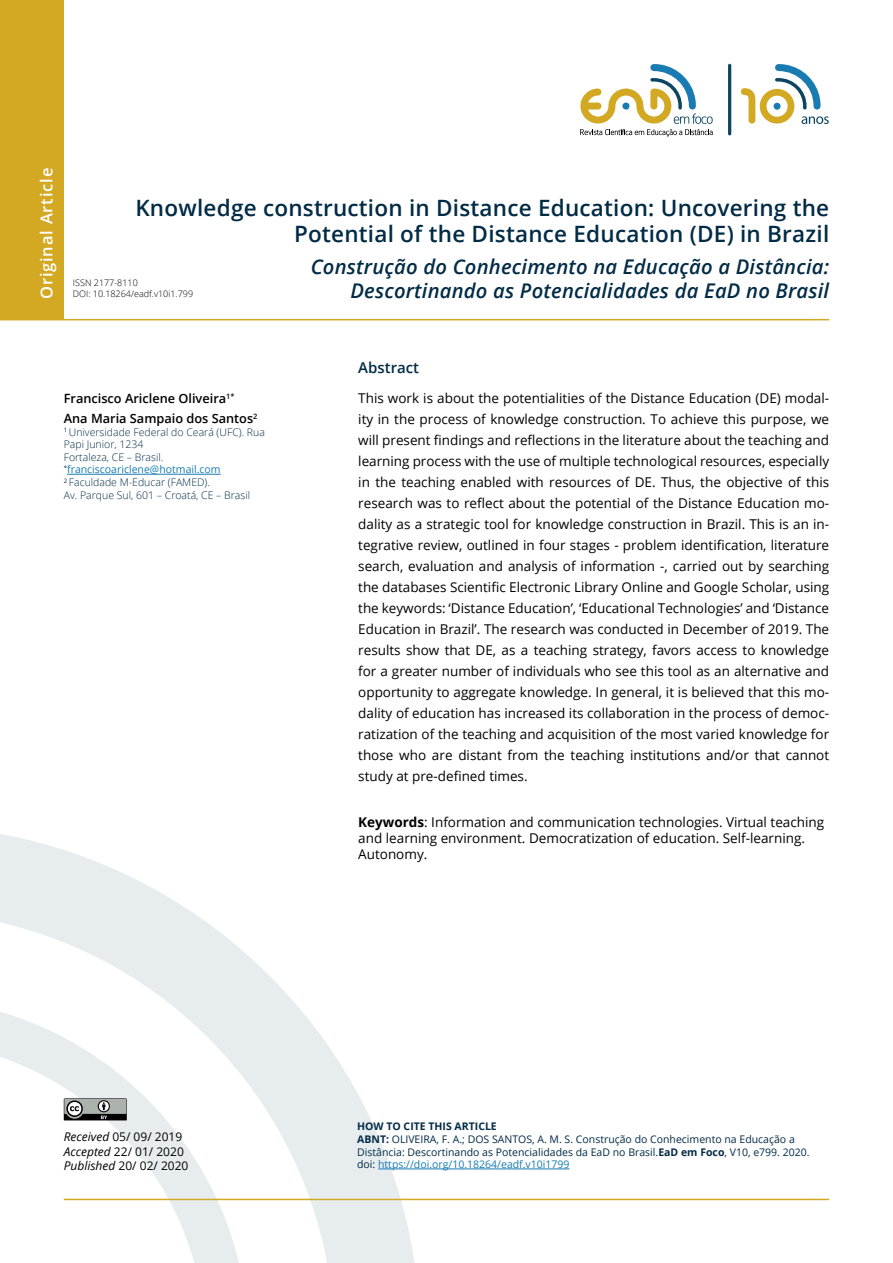
<style>
.page{position:relative;width:893px;height:1263px;background:#fff}
.page>*{position:absolute;margin:0;border:0;box-sizing:border-box;transform-origin:0 0}
.titulo_artigo{font:600 22.5px/25.5px "Open Sans";letter-spacing:.01em;color:#022b46;text-align:right}
.titulo_artigo_inglês{font:italic 600 20.25px "Open Sans";letter-spacing:.01em;color:#022b46}
.t1{font:600 16.5px "Open Sans";letter-spacing:.05em;color:#fff}
.Resumo{font:600 15px "Open Sans";color:#022b46}
.texto_resumo{font:13.5px/21px "Open Sans";color:#000;text-align:justify}
.palavras_chave{font:13.5px/16.2px "Open Sans";color:#000}
.Autor{font:600 12.75px "Open Sans";color:#000}
.t2{font:12px/14.4px "Open Sans";color:#000}
.t3{font:10.5px/12.6px "Open Sans";color:#022b46}
.creditos_autores{font:300 10.5px/12.6px "Open Sans";color:#022b46}
.t4{font:300 9px/10.8px "Open Sans";color:#000}
.s1{font-weight:400;color:#187bb2}
.s2{font-weight:700}
.s3{font-style:italic}
.s4{color:#187bb2}
</style>
<div class="page">
<svg style="left:0;top:834px;width:415px;height:429px"></svg>
<hr style="left:64px;top:1199px;width:765px;height:1px;background:#d3a823">
<div style="left:0;top:0;width:64px;height:319px;background:#d3a823"></div>
<hr style="left:0;top:319px;width:829px;height:1px;background:#d3a823">
<svg style="left:64px;top:1098px;width:69px;height:28px"></svg>
<hr style="left:378px;top:1169px;width:192px;height:1px;background:#187bb2">
<svg style="left:580px;top:64px;width:133px;height:72px"></svg>
<hr style="left:728px;top:64px;width:3px;height:71px;background:#0b4562;border-radius:2px">
<svg style="left:741px;top:64px;width:88px;height:60px"></svg>
<hr style="left:67px;top:474px;width:154px;height:1px;background:#187bb2">
<p class="t1" style="left:35px;top:299px;width:133px;rotate:-90deg">Original Article</p>
<p class="titulo_artigo" style="left:135px;top:195px;width:695px">Knowledge construction in Distance Education: Uncovering the<br>Potential of the Distance Education (DE) in Brazil</p>
<p class="titulo_artigo_inglês" style="left:311px;top:253px;width:520px">Construção do Conhecimento na Educação a Distância:</p>
<p class="t4" style="left:73px;top:277px;width:122px">ISSN 2177-8110<br>DOI: 10.18264/eadf.v10i1.799</p>
<p class="titulo_artigo_inglês" style="left:350px;top:277px;width:480px">Descortinando as Potencialidades da EaD no Brasil</p>
<p class="Autor" style="left:64px;top:390px;width:172px">Francisco Ariclene Oliveira<sup>1*</sup></p>
<p class="Autor" style="left:64px;top:410px;width:195px">Ana Maria Sampaio dos Santos<sup>2</sup></p>
<p class="creditos_autores" style="left:64px;top:425px;width:203px"><sup>1</sup> Universidade Federal do Ceará (UFC). Rua<br>Papi Junior, 1234<br>Fortaleza, CE – Brasil. <sup>*</sup><span class="s1">franciscoariclene@hotmail.com</span></p>
<p class="creditos_autores" style="left:64px;top:476px;width:188px"><sup>2</sup> Faculdade M-Educar (FAMED).<br>Av. Parque Sul, 601 – Croatá, CE – Brasil</p>
<p class="Resumo" style="left:358px;top:357px;width:62px">Abstract</p>
<p class="texto_resumo" style="left:358px;top:387px;width:472px">This work is about the potentialities of the Distance Education (DE) modal&shy;ity in the process of knowledge construction. To achieve this purpose, we will present findings and reflections in the literature about the teaching and learning process with the use of multiple technological resources, especially in the teaching enabled with resources of DE. Thus, the objective of this research was to reflect about the potential of the Distance Education mo&shy;dality as a strategic tool for knowledge construction in Brazil. This is an in&shy;tegrative review, outlined in four stages - problem identification, literature search, evaluation and analysis of information -, carried out by searching the databases Scientific Electronic Library Online and Google Scholar, using the keywords: ‘Distance Education’, ‘Educational Technologies’ and ‘Distance Education in Brazil’. The research was conducted in December of 2019. The results show that DE, as a teaching strategy, favors access to knowledge for a greater number of individuals who see this tool as an alternative and opportunity to aggregate knowledge. In general, it is believed that this mo&shy;dality of education has increased its collaboration in the process of democ&shy;ratization of the teaching and acquisition of the most varied knowledge for those who are distant from the teaching institutions and/or that cannot study at pre-defined times.</p>
<p class="palavras_chave" style="left:358px;top:813px;width:467px"><span class="s2">Keywords</span>: Information and communication technologies. Virtual teaching and learning environment. Democratization of education. Self-learning.<br>Autonomy.</p>
<p class="t2" style="left:64px;top:1129px;width:126px"><span class="s3">Received</span> 05/ 09/ 2019<br><span class="s3">Accepted</span> 22/ 01/ 2020<br><span class="s3">Published</span> 20/ 02/ 2020</p>
<p class="t3" style="left:357px;top:1120px;width:454px"><span class="s2">HOW TO CITE THIS ARTICLE<br>ABNT:</span> OLIVEIRA, F. A.; DOS SANTOS, A. M. S. Construção do Conhecimento na Educação a Distância: Descortinando as Potencialidades da EaD no Brasil.<span class="s2">EaD em Foco</span>, V10, e799. 2020. doi: <span class="s4">https://doi.org/10.18264/eadf.v10i1799</span></p>
</div>
